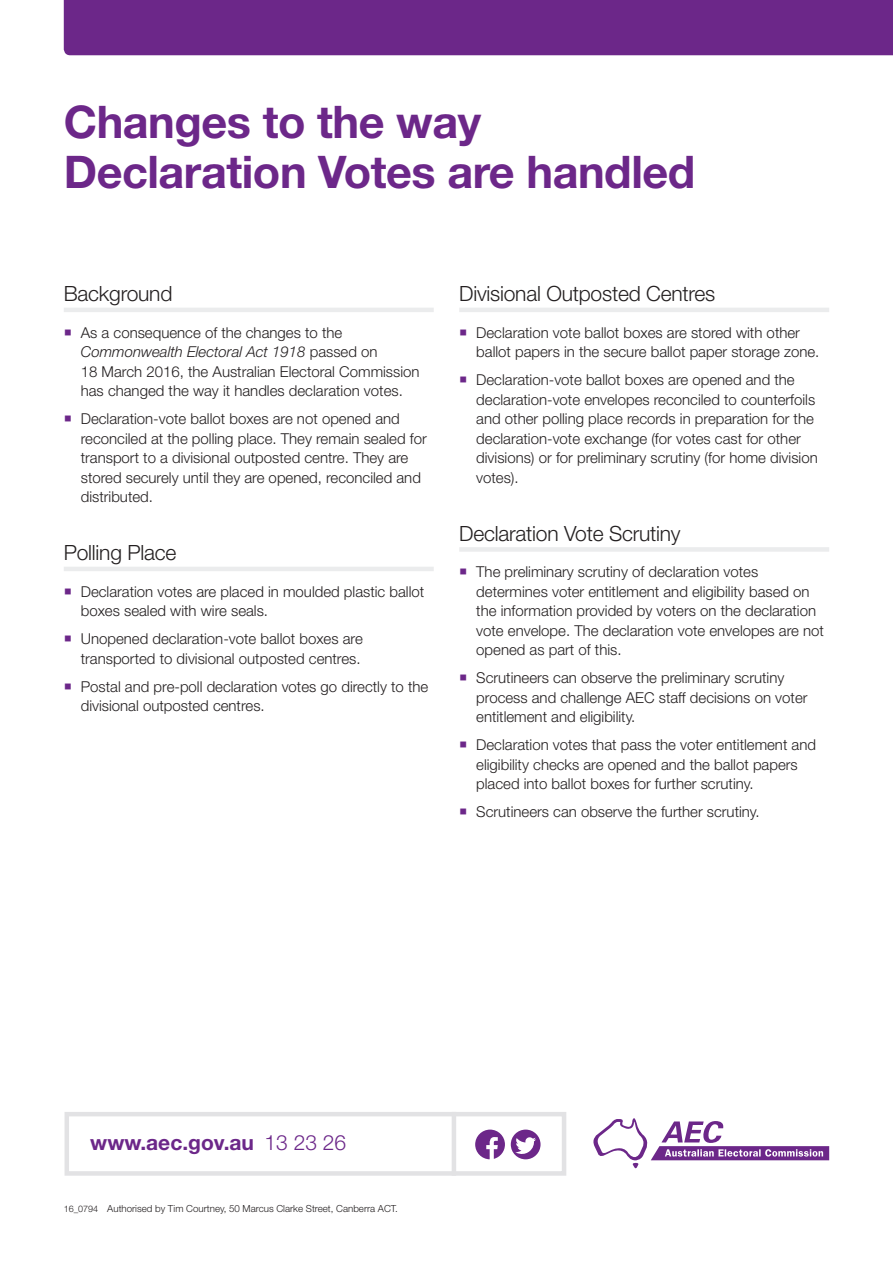
<style>
.page{position:relative;width:893px;height:1263px;background:#fff}
.page>*{position:absolute;margin:0;border:0;box-sizing:border-box;transform-origin:0 0}
.t1{font:700 45px/49.5px "Helvetica Neue LT Std";letter-spacing:-.01em;color:#6c2789}
.t2{font:300 21px "Helvetica Neue LT Std";letter-spacing:-.01em;color:#231f20}
.t3{font:700 21px "Helvetica Neue LT Std";color:#6c2789}
.t4{font:300 15px/19.5px "Helvetica Neue LT Std";color:#231f20}
.t5{font:300 9.75px "Helvetica Neue LT Std";color:#231f20}
.s1{font-style:italic}
.s2{font-weight:300}
.s3{font-size:9px}
</style>
<div class="page">
<div style="left:64px;top:0;width:829px;height:55px;background:#6c2789"></div>
<svg style="left:593px;top:1118px;width:236px;height:51px"></svg>
<hr style="left:64px;top:308px;width:370px;height:4px;background:#ebeced">
<hr style="left:64px;top:567px;width:370px;height:4px;background:#ebeced">
<hr style="left:459px;top:308px;width:370px;height:4px;background:#ebeced">
<div style="left:459px;top:547px;width:370px;height:5px;background:#ebeced"></div>
<svg style="left:475px;top:1129px;width:30px;height:30px"></svg>
<svg style="left:511px;top:1129px;width:30px;height:30px"></svg>
<div style="left:65px;top:1112px;width:501px;height:64px;border:4px solid #e2e2e4"></div>
<hr style="left:452px;top:1112px;width:4px;height:64px;background:#e2e2e4">
<h1 class="t1" style="left:64px;top:97px;width:633px">Changes to the way<br>Declaration Votes are handled</h1>
<h2 class="t2" style="left:64px;top:281px;width:110px">Background</h2>
<p class="t4" style="left:81px;top:322px;width:340px">As a consequence of the changes to the <span class="s1">Commonwealth Electoral Act 1918</span> passed on<br>18 March 2016, the Australian Electoral Commission has changed the way it handles declaration votes.</p>
<p class="t4" style="left:81px;top:409px;width:347px">Declaration-vote ballot boxes are not opened and reconciled at the polling place. They remain sealed for transport to a divisional outposted centre. They are stored securely until they are opened, reconciled and distributed.</p>
<h2 class="t2" style="left:64px;top:540px;width:114px">Polling Place</h2>
<p class="t4" style="left:81px;top:581px;width:345px">Declaration votes are placed in moulded plastic ballot boxes sealed with wire seals.</p>
<p class="t4" style="left:81px;top:629px;width:284px">Unopened declaration-vote ballot boxes are transported to divisional outposted centres.</p>
<p class="t4" style="left:81px;top:676px;width:349px">Postal and pre-poll declaration votes go directly to the divisional outposted centres.</p>
<h2 class="t2" style="left:459px;top:281px;width:258px">Divisional Outposted Centres</h2>
<p class="t4" style="left:476px;top:322px;width:345px">Declaration vote ballot boxes are stored with other ballot papers in the secure ballot paper storage zone.</p>
<p class="t4" style="left:476px;top:370px;width:343px">Declaration-vote ballot boxes are opened and the declaration-vote envelopes reconciled to counterfoils and other polling place records in preparation for the declaration-vote exchange (for votes cast for other divisions) or for preliminary scrutiny (for home division votes).</p>
<h2 class="t2" style="left:459px;top:520px;width:223px">Declaration Vote Scrutiny</h2>
<p class="t4" style="left:476px;top:562px;width:349px">The preliminary scrutiny of declaration votes determines voter entitlement and eligibility based on the information provided by voters on the declaration vote envelope. The declaration vote envelopes are not opened as part of this.</p>
<p class="t4" style="left:476px;top:668px;width:333px">Scrutineers can observe the preliminary scrutiny process and challenge AEC staff decisions on voter entitlement and eligibility.</p>
<p class="t4" style="left:476px;top:735px;width:341px">Declaration votes that pass the voter entitlement and eligibility checks are opened and the ballot papers placed into ballot boxes for further scrutiny.</p>
<p class="t4" style="left:476px;top:802px;width:285px">Scrutineers can observe the further scrutiny.</p>
<h2 class="t3" style="left:90px;top:1130px;width:257px">www.aec.gov.au <span class="s2">13 23 26</span></h2>
<p class="t5" style="left:64px;top:1202px;width:336px"><span class="s3">16_0794</span> Authorised by Tim Courtney, 50 Marcus Clarke Street, Canberra ACT.</p>
</div>
